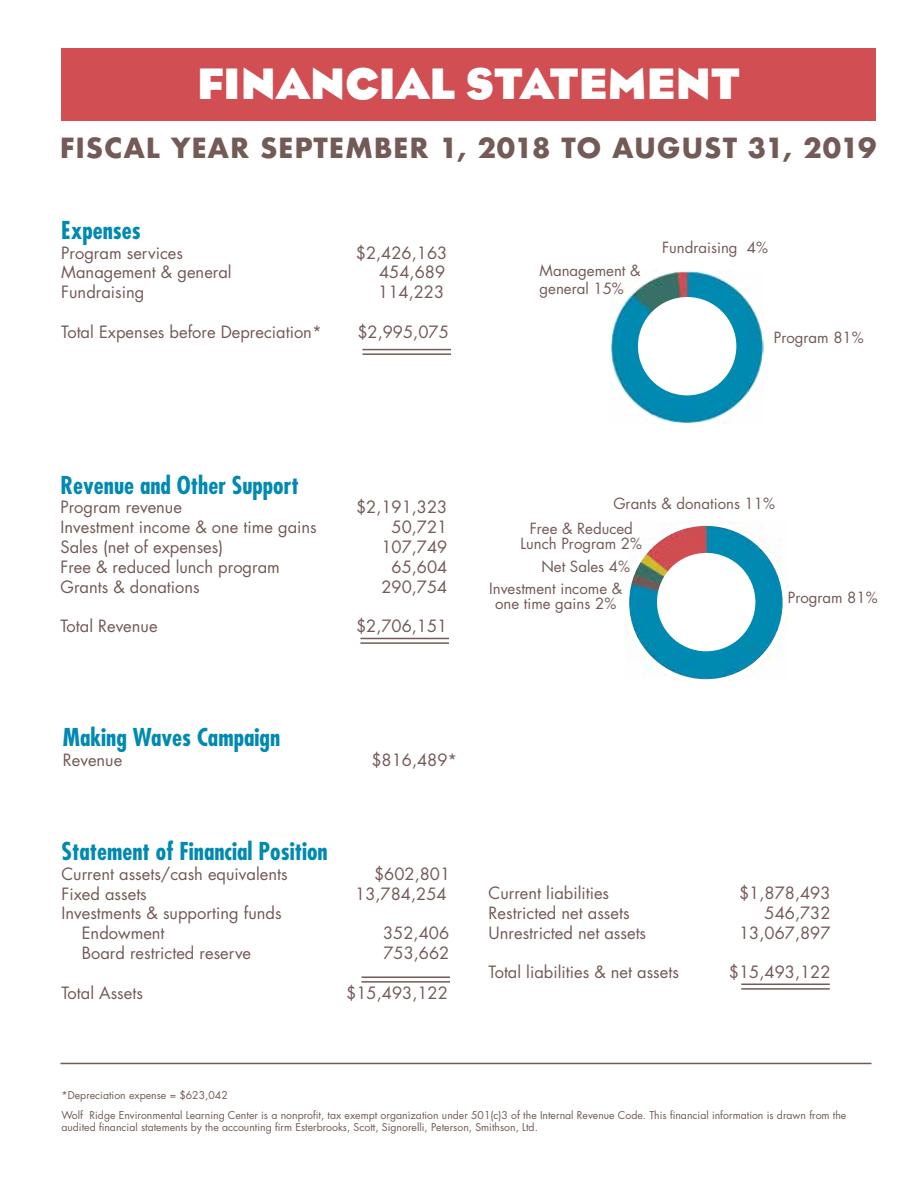
<style>
.page{position:relative;width:918px;height:1188px;background:#fff}
.page>*{position:absolute;margin:0;border:0;box-sizing:border-box;transform-origin:0 0}
.t1{font:45px "Bureau Eagle FB Bold";color:#fff}
.t2{font:700 27px "Futura";letter-spacing:.03em;color:#735a56}
.t3{font:700 condensed 24px "Futura";color:#0089b1}
.t4{font:16.5px/19.8px "Futura";color:#735a56}
.t5{font:15px/15px "Futura";color:#735a56;text-align:center}
.t6{font:10.5px/20.1px "Futura";color:#735a56}
</style>
<div class="page">
<img style="left:626px;top:522px;width:160px;height:157px">
<div style="left:625px;top:521px;width:162px;height:163px;border:4px solid #fff;border-radius:50%"></div>
<img style="left:611px;top:271px;width:153px;height:153px">
<div style="left:62px;top:48px;width:814px;height:72px;background:#d14e53"></div>
<hr style="left:362px;top:349px;width:89px;height:1px;background:#735a56">
<hr style="left:362px;top:353px;width:89px;height:2px;background:#735a56">
<hr style="left:362px;top:976px;width:88px;height:2px;background:#735a56">
<hr style="left:362px;top:981px;width:88px;height:2px;background:#735a56">
<div style="left:605px;top:266px;width:163px;height:163px;border:4px solid #fff;border-radius:50%"></div>
<hr style="left:60px;top:1063px;width:811px;height:1px;background:#735a56">
<hr style="left:741px;top:984px;width:89px;height:1px;background:#735a56">
<hr style="left:741px;top:988px;width:89px;height:2px;background:#735a56">
<hr style="left:360px;top:638px;width:89px;height:1px;background:#735a56">
<hr style="left:360px;top:642px;width:89px;height:2px;background:#735a56">
<div style="left:638px;top:297px;width:98px;height:98px;background:#fff;border-radius:50%"></div>
<div style="left:657px;top:553px;width:98px;height:98px;background:#fff;border-radius:50%"></div>
<h1 class="t1" style="left:197px;top:60px;width:544px">FINANCIAL STATEMENT</h1>
<h2 class="t2" style="left:60px;top:129px;width:818px">FISCAL YEAR SEPTEMBER 1, 2018 TO AUGUST 31, 2019</h2>
<h3 class="t3" style="left:61px;top:215px;width:81px">Expenses</h3>
<p class="t4" style="left:61px;top:242px;width:123px">Program services</p>
<p class="t4" style="left:356px;top:242px;width:93px">$2,426,163</p>
<p class="t4" style="left:61px;top:262px;width:172px">Management &amp; general</p>
<p class="t4" style="left:379px;top:262px;width:68px">454,689</p>
<p class="t4" style="left:61px;top:282px;width:85px">Fundraising</p>
<p class="t4" style="left:378px;top:282px;width:68px">114,223</p>
<p class="t4" style="left:61px;top:322px;width:262px">Total Expenses before Depreciation*</p>
<p class="t4" style="left:357px;top:322px;width:93px">$2,995,075</p>
<p class="t5" style="left:540px;top:261px;width:103px;line-height:18px;text-align:left">Management &amp; general 15%</p>
<p class="t5" style="left:662px;top:240px;width:108px">Fundraising 4%</p>
<p class="t5" style="left:774px;top:330px;width:91px">Program 81%</p>
<h3 class="t3" style="left:60px;top:469px;width:240px">Revenue and Other Support</h3>
<p class="t4" style="left:60px;top:497px;width:123px">Program revenue</p>
<p class="t4" style="left:356px;top:497px;width:93px">$2,191,323</p>
<p class="t4" style="left:60px;top:517px;width:258px">Investment income &amp; one time gains</p>
<p class="t4" style="left:392px;top:517px;width:57px">50,721</p>
<p class="t4" style="left:60px;top:537px;width:164px">Sales (net of expenses)</p>
<p class="t4" style="left:381px;top:537px;width:68px">107,749</p>
<p class="t4" style="left:60px;top:557px;width:221px">Free &amp; reduced lunch program</p>
<p class="t4" style="left:392px;top:557px;width:57px">65,604</p>
<p class="t4" style="left:60px;top:576px;width:141px">Grants &amp; donations</p>
<p class="t4" style="left:381px;top:576px;width:68px">290,754</p>
<p class="t4" style="left:60px;top:616px;width:99px">Total Revenue</p>
<p class="t4" style="left:356px;top:616px;width:93px">$2,706,151</p>
<p class="t5" style="left:613px;top:495px;width:163px">Grants &amp; donations 11%</p>
<p class="t5" style="left:521px;top:521px;width:123px">Free &amp; Reduced<br>Lunch Program 2%</p>
<p class="t5" style="left:489px;top:581px;width:135px">Investment income &amp; one time gains 2%</p>
<p class="t5" style="left:541px;top:558px;width:90px">Net Sales 4%</p>
<p class="t5" style="left:788px;top:589px;width:91px">Program 81%</p>
<h3 class="t3" style="left:63px;top:722px;width:219px">Making Waves Campaign</h3>
<p class="t4" style="left:63px;top:750px;width:61px">Revenue</p>
<p class="t4" style="left:371px;top:750px;width:87px">$816,489*</p>
<h3 class="t3" style="left:62px;top:836px;width:268px">Statement of Financial Position</h3>
<p class="t4" style="left:62px;top:864px;width:228px">Current assets/cash equivalents</p>
<p class="t4" style="left:374px;top:864px;width:78px">$602,801</p>
<p class="t4" style="left:62px;top:883px;width:87px">Fixed assets</p>
<p class="t4" style="left:355px;top:883px;width:93px">13,784,254</p>
<p class="t4" style="left:82px;top:903px;width:201px;text-indent:-20px">Investments &amp; supporting funds<br>Endowment</p>
<p class="t4" style="left:383px;top:923px;width:68px">352,406</p>
<p class="t4" style="left:82px;top:943px;width:171px">Board restricted reserve</p>
<p class="t4" style="left:383px;top:943px;width:68px">753,662</p>
<p class="t4" style="left:62px;top:982px;width:83px">Total Assets</p>
<p class="t4" style="left:346px;top:982px;width:103px">$15,493,122</p>
<p class="t4" style="left:489px;top:883px;width:122px">Current liabilities</p>
<p class="t4" style="left:739px;top:883px;width:93px">$1,878,493</p>
<p class="t4" style="left:489px;top:903px;width:142px">Restricted net assets</p>
<p class="t4" style="left:765px;top:903px;width:68px">546,732</p>
<p class="t4" style="left:489px;top:923px;width:159px">Unrestricted net assets</p>
<p class="t4" style="left:739px;top:923px;width:93px">13,067,897</p>
<p class="t4" style="left:489px;top:962px;width:192px">Total liabilities &amp; net assets</p>
<p class="t4" style="left:729px;top:962px;width:103px">$15,493,122</p>
<p class="t6" style="left:62px;top:1085px;width:786px">*Depreciation expense = $623,042<br>Wolf Ridge Environmental Learning Center is a nonprofit, tax exempt organization under 501(c)3 of the Internal Revenue Code. This financial information is drawn from the</p>
<p class="t6" style="left:62px;top:1117px;width:478px">audited financial statements by the accounting firm Esterbrooks, Scott, Signorelli, Peterson, Smithson, Ltd.</p>
</div>
